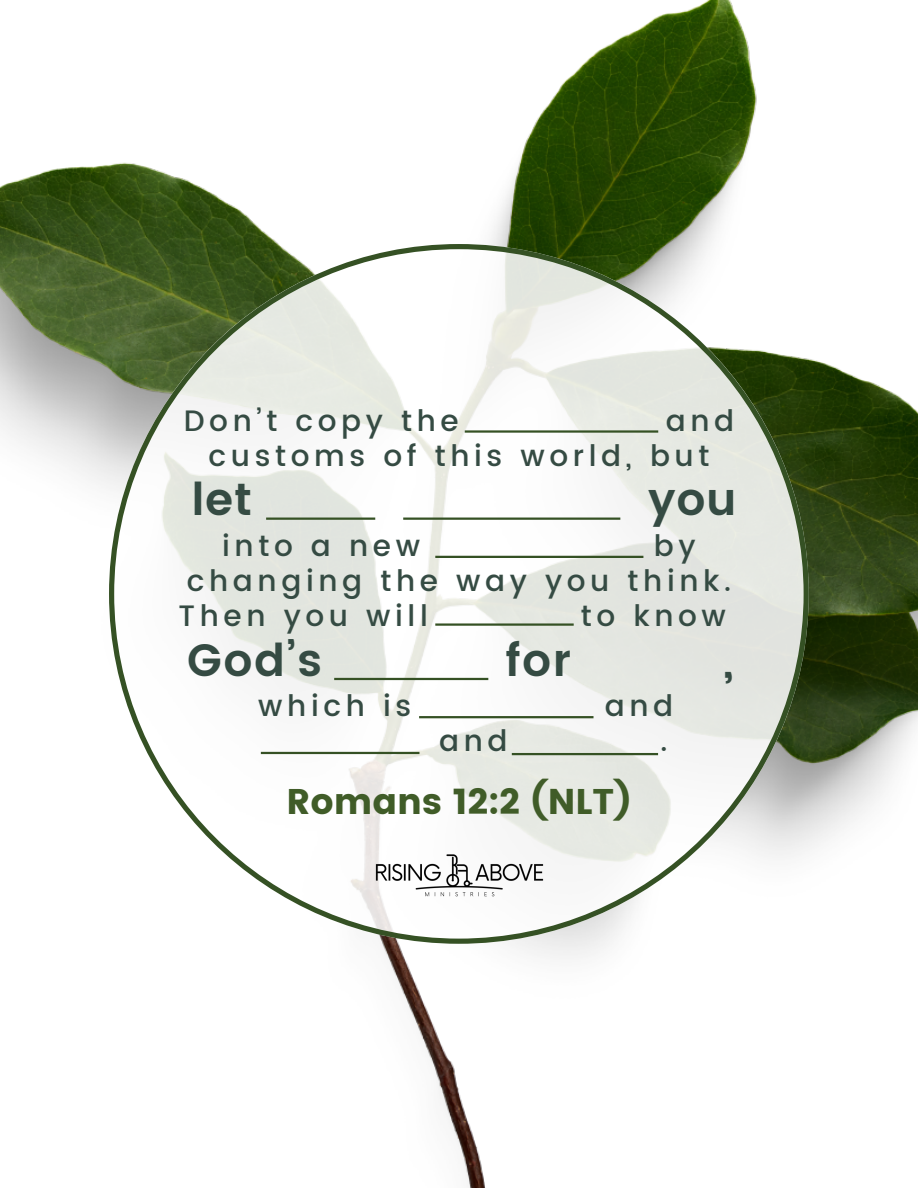
<style>
.page{position:relative;width:918px;height:1188px;background:#fff}
.page>*{position:absolute;margin:0;border:0;box-sizing:border-box;transform-origin:0 0}
.t1{font:600 45.15px "Poppins";letter-spacing:.025em;color:#354b43}
.t2{font:35.7px "Poppins";color:#405c28}
.t3{font:500 29.55px/35.2px "Poppins";letter-spacing:.155em;color:#354b43}
</style>
<div class="page">
<img style="left:0;top:0;width:918px;height:1188px">
<svg style="left:109px;top:244px;width:700px;height:700px"></svg>
<img style="left:367px;top:848px;width:185px;height:55px">
<hr style="left:266px;top:518px;width:109px;height:2px;background:#355124">
<hr style="left:403px;top:518px;width:217px;height:2px;background:#355124">
<hr style="left:435px;top:556px;width:208px;height:2px;background:#355124">
<hr style="left:435px;top:623px;width:139px;height:3px;background:#355124">
<hr style="left:334px;top:678px;width:154px;height:2px;background:#355124">
<hr style="left:419px;top:716px;width:175px;height:2px;background:#355124">
<hr style="left:512px;top:753px;width:146px;height:2px;background:#355124">
<hr style="left:261px;top:752px;width:158px;height:2px;background:#355124">
<hr style="left:465px;top:430px;width:193px;height:3px;background:#355124">
<p class="t3" style="left:184px;top:403px;width:277px">Don’t copy the</p>
<p class="t3" style="left:209px;top:403px;width:527px;text-indent:457px">and customs of this world, but</p>
<h1 class="t1" style="left:192px;top:473px;width:62px">let</h1>
<h1 class="t1" style="left:648px;top:473px;width:90px">you</h1>
<p class="t3" style="left:222px;top:528px;width:199px">into a new</p>
<p class="t3" style="left:179px;top:528px;width:554px;text-indent:475px">by changing the way you think.<br>Then you will</p>
<p class="t3" style="left:581px;top:599px;width:147px">to know</p>
<h1 class="t1" style="left:187px;top:634px;width:136px">God’s</h1>
<h1 class="t1" style="left:505px;top:634px;width:67px">for</h1>
<p class="t3" style="left:258px;top:688px;width:155px">which is</p>
<p class="t3" style="left:605px;top:688px;width:70px">and</p>
<p class="t3" style="left:439px;top:724px;width:70px">and</p>
<p class="t3" style="left:661px;top:724px;width:8px">.</p>
<p class="t2" style="left:287px;top:781px;width:346px">Romans 12:2 (NLT)</p>
<h1 class="t1" style="left:724px;top:634px;width:11px">,</h1>
</div>
